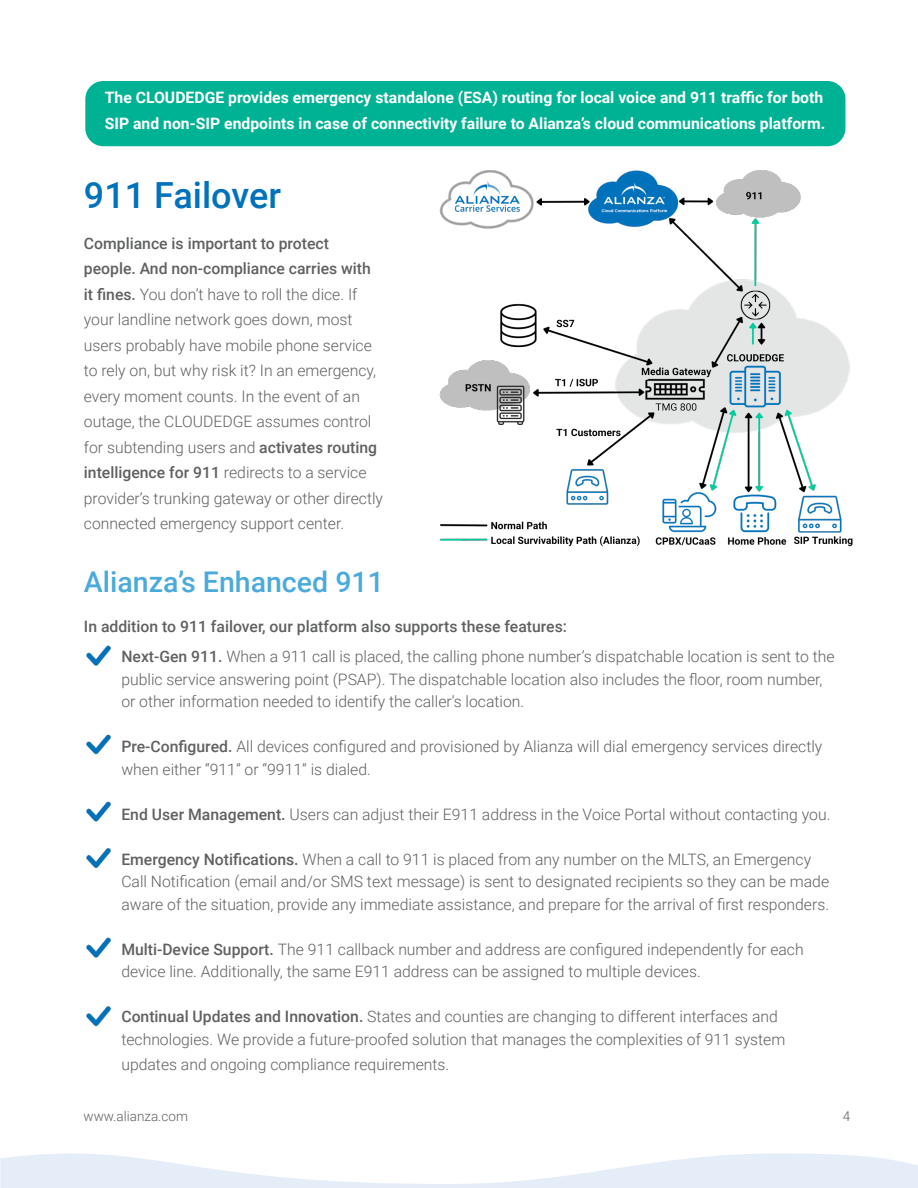
<style>
.page{position:relative;width:918px;height:1188px;background:#fff}
.page>*{position:absolute;margin:0;border:0;box-sizing:border-box;transform-origin:0 0}
.Headline_01{font:500 36px "Roboto";color:#0072bc}
.Headline_01-2{font:500 28.5px "Roboto";color:#4baadc}
.t1{font:300 15.75px/25.5px "Roboto";color:#5f6060}
.t2{font:700 15.75px/25.5px "Roboto";color:#fff}
.t3{font:500 15.75px "Roboto";color:#5f6060}
.t4{font:300 13.5px "Roboto";color:#5f6060}
.s1{font-weight:500}
</style>
<div class="page">
<div style="left:85px;top:81px;width:760px;height:65px;background:#00b294;border-radius:18px"></div>
<img style="left:439px;top:170px;width:414px;height:377px">
<svg style="left:0;top:1153px;width:918px;height:35px"></svg>
<img style="left:86px;top:734px;width:25px;height:21px">
<img style="left:86px;top:801px;width:25px;height:21px">
<img style="left:86px;top:848px;width:25px;height:20px">
<img style="left:86px;top:645px;width:25px;height:21px">
<img style="left:86px;top:1006px;width:25px;height:20px">
<img style="left:86px;top:937px;width:25px;height:21px">
<p class="t2" style="left:105px;top:85px;width:722px">The CLOUDEDGE provides emergency standalone (ESA) routing for local voice and 911 traffic for both<br>SIP and non-SIP endpoints in case of connectivity failure to Alianza’s cloud communications platform.</p>
<p class="Headline_01" style="left:84px;top:170px;width:199px">911 Failover</p>
<p class="t1" style="left:84px;top:230px;width:301px"><span class="s1">Compliance is important to protect people. And non-compliance carries with it fines.</span> You don’t have to roll the dice. If your landline network goes down, most users probably have mobile phone service to rely on, but why risk it? In an emergency, every moment counts. In the event of an outage, the CLOUDEDGE assumes control for subtending users and <span class="s1">activates routing intelligence for 911</span> redirects to a service provider’s trunking gateway or other directly connected emergency support center.</p>
<p class="Headline_01-2" style="left:84px;top:562px;width:302px">Alianza’s Enhanced 911</p>
<p class="t3" style="left:84px;top:616px;width:485px">In addition to 911 failover, our platform also supports these features:</p>
<p class="t1" style="left:121px;top:645px;width:715px;line-height:22.5px"><span class="s1">Next-Gen 911.</span> When a 911 call is placed, the calling phone number’s dispatchable location is sent to the public service answering point (PSAP). The dispatchable location also includes the floor, room number, or other information needed to identify the caller’s location.</p>
<p class="t1" style="left:121px;top:735px;width:703px;line-height:22.5px"><span class="s1">Pre-Configured.</span> All devices configured and provisioned by Alianza will dial emergency services directly when either “911” or “9911” is dialed.</p>
<p class="t1" style="left:121px;top:801px;width:711px"><span class="s1">End User Management.</span> Users can adjust their E911 address in the Voice Portal without contacting you.</p>
<p class="t1" style="left:121px;top:847px;width:709px;line-height:22.5px"><span class="s1">Emergency Notifications.</span> When a call to 911 is placed from any number on the MLTS, an Emergency<br>Call Notification (email and/or SMS text message) is sent to designated recipients so they can be made aware of the situation, provide any immediate assistance, and prepare for the arrival of first responders.</p>
<p class="t1" style="left:121px;top:937px;width:684px;line-height:22.5px"><span class="s1">Multi-Device Support.</span> The 911 callback number and address are configured independently for each device line. Additionally, the same E911 address can be assigned to multiple devices.</p>
<p class="t1" style="left:121px;top:1005px;width:666px;line-height:22.5px"><span class="s1">Continual Updates and Innovation.</span> States and counties are changing to different interfaces and technologies. We provide a future-proofed solution that manages the complexities of 911 system</p>
<p class="t1" style="left:121px;top:1051px;width:329px">updates and ongoing compliance requirements.</p>
<p class="t4" style="left:84px;top:1107px;width:106px">www.alianza.com</p>
<p class="t4" style="left:843px;top:1107px;width:9px">4</p>
</div>
